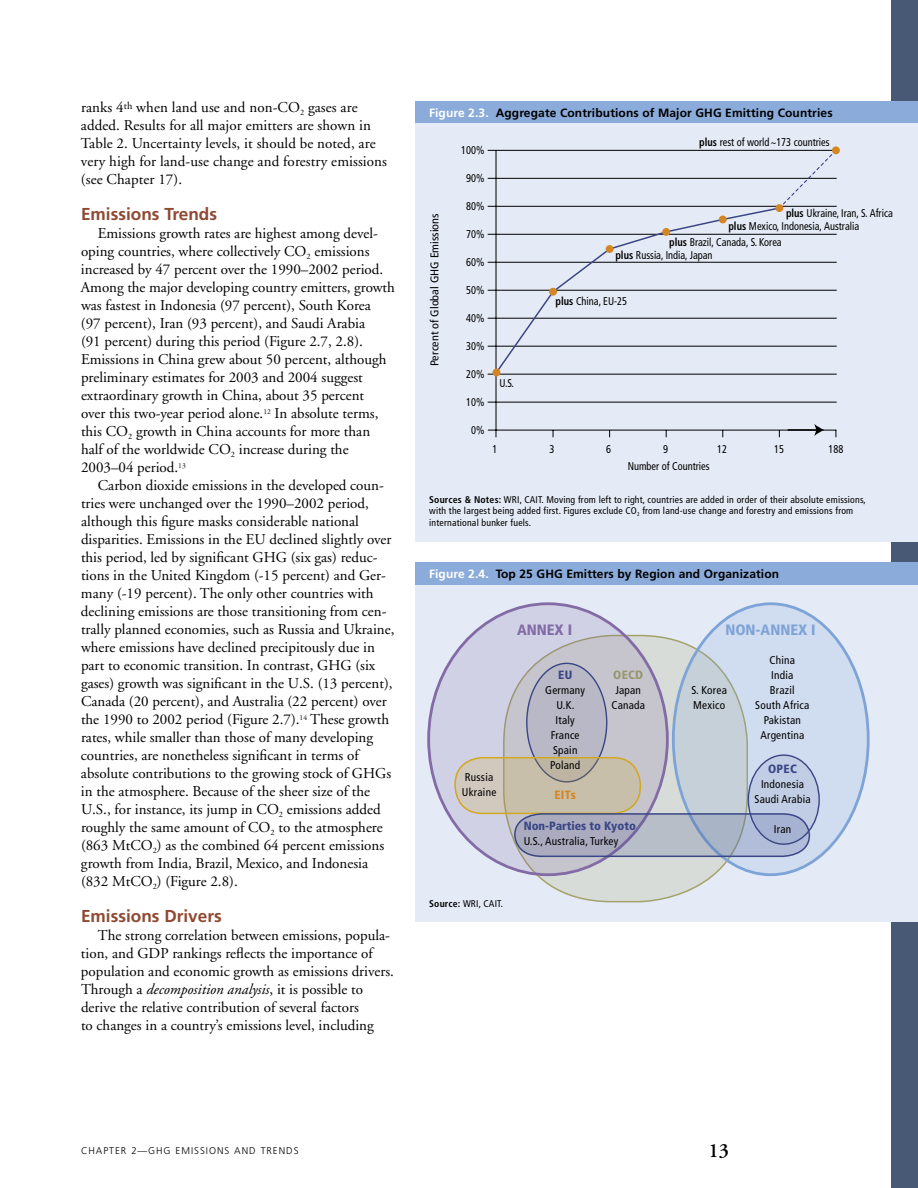
<style>
.page{position:relative;width:918px;height:1188px;background:#fff}
.page>*{position:absolute;margin:0;border:0;box-sizing:border-box;transform-origin:0 0}
.t1{font:600 20.25px "Adobe Garamond";color:#000}
.t2{font:700 17.25px "Frutiger";color:#8f4932}
.t3{font:15px/18px "Adobe Garamond";color:#000}
.t4{font:900 condensed 15px "Frutiger";color:#7ea4d7}
.t5{font:900 condensed 15px "Frutiger";color:#836ca6}
.t6{font:700 12px "Frutiger";letter-spacing:.01em;color:#000}
.t7{font:900 condensed 12px "Frutiger";color:#3a4685}
.t8{font:900 condensed 12px "Frutiger";color:#d48625}
.t9{font:900 condensed 12px "Frutiger";color:#96976e}
.t10{font:condensed 11.25px "Frutiger";color:#000;scale:.92 1}
.t11{font:condensed 11.25px/15px "Frutiger";letter-spacing:.02em;color:#000;text-align:center}
.t12{font:condensed 11.25px "Frutiger";color:#000;scale:1.09 1}
.t13{font:condensed 11.25px "Frutiger";color:#000}
.t14{font:condensed 9.75px/11.7px "Frutiger";letter-spacing:.02em;color:#000}
.t15{font:300 9.75px "Frutiger";letter-spacing:.1em;color:#000}
.s1{font-style:italic}
.s2{color:#fff}
.s3{font-weight:700}
</style>
<div class="page">
<div style="left:891px;top:0;width:27px;height:1188px;background:#485976"></div>
<div style="left:415px;top:102px;width:503px;height:440px;background:#e5ebf6"></div>
<div style="left:415px;top:102px;width:503px;height:21px;background:#8bacda"></div>
<div style="left:415px;top:564px;width:503px;height:357px;background:#e5ebf6"></div>
<div style="left:415px;top:563px;width:503px;height:22px;background:#8bacda"></div>
<hr style="left:496px;top:402px;width:341px;height:1px;background:#000">
<hr style="left:496px;top:374px;width:341px;height:1px;background:#000">
<hr style="left:496px;top:346px;width:341px;height:1px;background:#000">
<hr style="left:496px;top:318px;width:341px;height:1px;background:#000">
<hr style="left:496px;top:290px;width:341px;height:1px;background:#000">
<hr style="left:496px;top:262px;width:341px;height:1px;background:#000">
<hr style="left:496px;top:234px;width:341px;height:1px;background:#000">
<hr style="left:496px;top:178px;width:341px;height:1px;background:#000">
<hr style="left:496px;top:150px;width:341px;height:1px;background:#000">
<hr style="left:488px;top:430px;width:348px;height:1px;background:#000">
<hr style="left:496px;top:150px;width:1px;height:280px;background:#000">
<svg style="left:494px;top:206px;width:287px;height:169px"></svg>
<svg style="left:778px;top:149px;width:59px;height:61px"></svg>
<div style="left:493px;top:369px;width:7px;height:7px;background:#d48625;border-radius:50%"></div>
<div style="left:549px;top:288px;width:8px;height:8px;background:#d48625;border-radius:50%"></div>
<div style="left:606px;top:245px;width:8px;height:8px;background:#d48625;border-radius:50%"></div>
<div style="left:662px;top:228px;width:8px;height:8px;background:#d48625;border-radius:50%"></div>
<div style="left:719px;top:216px;width:8px;height:7px;background:#d48625;border-radius:50%"></div>
<div style="left:775px;top:204px;width:8px;height:8px;background:#d48625;border-radius:50%"></div>
<div style="left:832px;top:146px;width:8px;height:8px;background:#d48625;border-radius:50%"></div>
<hr style="left:788px;top:429px;width:29px;height:2px;background:#000">
<svg style="left:814px;top:424px;width:10px;height:12px"></svg>
<svg style="left:502px;top:634px;width:247px;height:268px"></svg>
<svg style="left:429px;top:604px;width:238px;height:271px;background:#c8c7d8"></svg>
<svg style="left:673px;top:604px;width:195px;height:271px;background:#cad6e8"></svg>
<div style="left:527px;top:663px;width:80px;height:119px;background:#b8b8c6;border-radius:50%"></div>
<svg style="left:748px;top:755px;width:71px;height:89px"></svg>
<svg style="left:454px;top:756px;width:357px;height:100px;background:#babcc3"></svg>
<p class="t3" style="left:81px;top:99px;width:308px">ranks 4<sup>th</sup> when land use and non-CO<sub>2</sub> gases are added. Results for all major emitters are shown in Table 2. Uncertainty levels, it should be noted, are very high for land-use change and forestry emissions (see Chapter 17).</p>
<p class="t2" style="left:81px;top:204px;width:138px">Emissions Trends</p>
<p class="t3" style="left:81px;top:225px;width:315px;text-indent:17px">Emissions growth rates are highest among devel&shy;oping countries, where collectively CO<sub>2</sub> emissions increased by 47 percent over the 1990–2002 period.<br>Among the major developing country emitters, growth was fastest in Indonesia (97 percent), South Korea<br>(97 percent), Iran (93 percent), and Saudi Arabia<br>(91 percent) during this period (Figure 2.7, 2.8).<br>Emissions in China grew about 50 percent, although preliminary estimates for 2003 and 2004 suggest extraordinary growth in China, about 35 percent<br>over this two-year period alone.<sup>12</sup> In absolute terms, this CO<sub>2</sub> growth in China accounts for more than half of the worldwide CO<sub>2</sub> increase during the 2003–04 period.<sup>13</sup></p>
<p class="t3" style="left:81px;top:477px;width:315px;text-indent:17px">Carbon dioxide emissions in the developed coun&shy;tries were unchanged over the 1990–2002 period, although this figure masks considerable national disparities. Emissions in the EU declined slightly over this period, led by significant GHG (six gas) reduc&shy;tions in the United Kingdom (-15 percent) and Ger&shy;many (-19 percent). The only other countries with declining emissions are those transitioning from cen&shy;trally planned economies, such as Russia and Ukraine, where emissions have declined precipitously due in part to economic transition. In contrast, GHG (six gases) growth was significant in the U.S. (13 percent), Canada (20 percent), and Australia (22 percent) over the 1990 to 2002 period (Figure 2.7).<sup>14</sup> These growth rates, while smaller than those of many developing countries, are nonetheless significant in terms of absolute contributions to the growing stock of GHGs in the atmosphere. Because of the sheer size of the U.S., for instance, its jump in CO<sub>2</sub> emissions added roughly the same amount of CO<sub>2</sub> to the atmosphere (863 MtCO<sub>2</sub>) as the combined 64 percent emissions growth from India, Brazil, Mexico, and Indonesia (832 MtCO<sub>2</sub>) (Figure 2.8).</p>
<p class="t2" style="left:81px;top:906px;width:142px">Emissions Drivers</p>
<p class="t3" style="left:81px;top:927px;width:315px;text-indent:17px">The strong correlation between emissions, popula&shy;tion, and GDP rankings reflects the importance of population and economic growth as emissions drivers.<br>Through a <span class="s1">decomposition analysis</span>, it is possible to derive the relative contribution of several factors<br>to changes in a country’s emissions level, including</p>
<p class="t6" style="left:429px;top:105px;width:405px"><span class="s2">Figure 2.3.</span> Aggregate Contributions of Major GHG Emitting Countries</p>
<p class="t12" style="left:428px;top:366px;width:142px;rotate:-90deg">Percent of Global GHG Emissions</p>
<p class="t10" style="left:461px;top:144px;width:27px">100%</p>
<p class="t10" style="left:466px;top:172px;width:21px">90%</p>
<p class="t10" style="left:466px;top:200px;width:21px">80%</p>
<p class="t10" style="left:466px;top:228px;width:21px">70%</p>
<p class="t10" style="left:466px;top:256px;width:21px">60%</p>
<p class="t10" style="left:466px;top:284px;width:21px">50%</p>
<p class="t10" style="left:466px;top:312px;width:21px">40%</p>
<p class="t10" style="left:466px;top:340px;width:21px">30%</p>
<p class="t10" style="left:466px;top:368px;width:21px">20%</p>
<p class="t10" style="left:466px;top:396px;width:21px">10%</p>
<p class="t10" style="left:471px;top:424px;width:16px">0%</p>
<p class="t10" style="left:699px;top:136px;width:143px"><span class="s3">plus</span> rest of world~173 countries</p>
<p class="t10" style="left:786px;top:207px;width:118px"><span class="s3">plus</span> Ukraine, Iran, S. Africa</p>
<p class="t10" style="left:728px;top:219px;width:144px"><span class="s3">plus</span> Mexico, Indonesia, Australia</p>
<p class="t10" style="left:669px;top:235px;width:124px"><span class="s3">plus</span> Brazil, Canada, S. Korea</p>
<p class="t10" style="left:615px;top:248px;width:107px"><span class="s3">plus</span> Russia, India, Japan</p>
<p class="t10" style="left:500px;top:376px;width:17px">U.S.</p>
<p class="t10" style="left:555px;top:295px;width:79px"><span class="s3">plus</span> China, EU-25</p>
<p class="t10" style="left:492px;top:442px;width:7px">1</p>
<p class="t10" style="left:549px;top:442px;width:7px">3</p>
<p class="t10" style="left:606px;top:442px;width:7px">6</p>
<p class="t10" style="left:663px;top:442px;width:7px">9</p>
<p class="t10" style="left:717px;top:442px;width:12px">12</p>
<p class="t10" style="left:774px;top:442px;width:12px">15</p>
<p class="t10" style="left:829px;top:442px;width:18px">188</p>
<p class="t10" style="left:628px;top:460px;width:90px">Number of Countries</p>
<p class="t14" style="left:429px;top:493px;width:438px"><span class="s3">Sources &amp; Notes:</span> WRI, CAIT. Moving from left to right, countries are added in order of their absolute emissions, with the largest being added first. Figures exclude CO<sub>2</sub> from land-use change and forestry and emissions from international bunker fuels.</p>
<p class="t6" style="left:429px;top:567px;width:352px"><span class="s2">Figure 2.4.</span> Top 25 GHG Emitters by Region and Organization</p>
<p class="t11" style="left:462px;top:770px;width:36px;text-align:left">Russia<br>Ukraine</p>
<p class="t5" style="left:517px;top:620px;width:57px">ANNEX I</p>
<p class="t4" style="left:725px;top:620px;width:92px">NON-ANNEX I</p>
<p class="t7" style="left:558px;top:668px;width:16px">EU</p>
<p class="t11" style="left:545px;top:683px;width:41px">Germany<br>U.K.<br>Italy<br>France<br>Spain<br>Poland</p>
<p class="t8" style="left:554px;top:788px;width:23px">EITs</p>
<p class="t11" style="left:755px;top:653px;width:56px">China<br>India<br>Brazil<br>South Africa<br>Pakistan<br>Argentina</p>
<p class="t7" style="left:768px;top:761px;width:30px">OPEC</p>
<p class="t11" style="left:754px;top:776px;width:58px">Indonesia<br>Saudi Arabia</p>
<p class="t9" style="left:613px;top:668px;width:32px">OECD</p>
<p class="t11" style="left:611px;top:683px;width:35px">Japan<br>Canada</p>
<p class="t11" style="left:692px;top:683px;width:37px;text-align:left">S. Korea<br>Mexico</p>
<p class="t7" style="left:524px;top:818px;width:114px">Non-Parties to Kyoto</p>
<p class="t13" style="left:774px;top:822px;width:19px">Iran</p>
<p class="t11" style="left:524px;top:833px;width:96px">U.S., Australia, Turkey</p>
<p class="t14" style="left:429px;top:898px;width:75px"><span class="s3">Source:</span> WRI, CAIT.</p>
<p class="t15" style="left:81px;top:1145px;width:219px">CHAPTER 2—GHG EMISSIONS AND TRENDS</p>
<h1 class="t1" style="left:708px;top:1139px;width:22px">13</h1>
</div>
